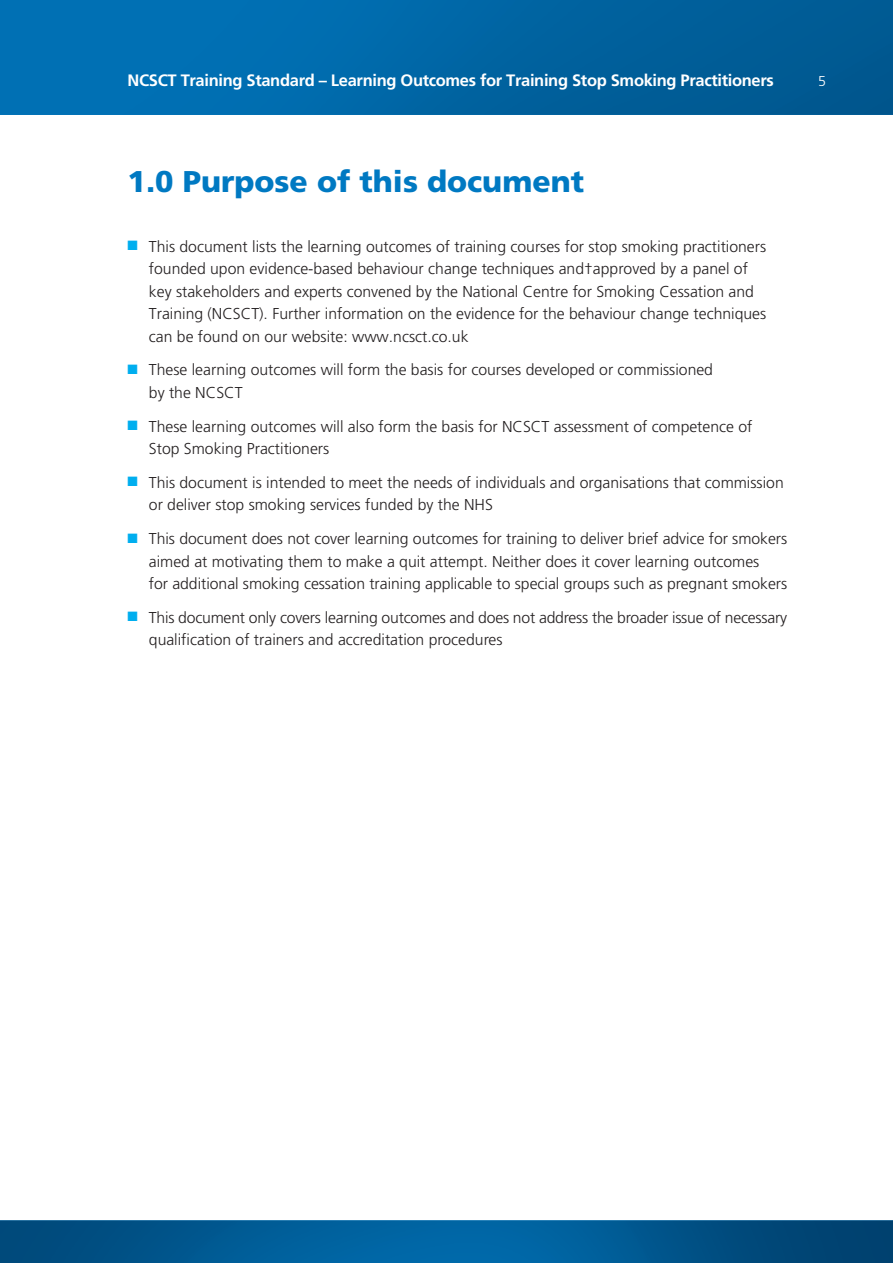
<style>
.page{position:relative;width:893px;height:1263px;background:#fff}
.page>*{position:absolute;margin:0;border:0;box-sizing:border-box;transform-origin:0 0}
.t1{font:900 30px "Frutiger";color:#0079c2}
.t2{font:700 16.5px "Frutiger";letter-spacing:-.02em;color:#fff}
.t3{font:300 15.75px/22.5px "Frutiger";color:#231f20}
.t4{font:300 14.25px "Frutiger";color:#fff}
.s1{color:#00aeef}
</style>
<div class="page">
<img style="left:0;top:0;width:892px;height:1263px">
<p class="t2" style="left:128px;top:73px;width:647px">NCSCT Training Standard – Learning Outcomes for Training Stop Smoking Practitioners</p>
<p class="t4" style="left:818px;top:75px;width:9px">5</p>
<h1 class="t1" style="left:128px;top:169px;width:458px">1.0 Purpose of this document</h1>
<p class="t3" style="left:149px;top:236px;width:618px;text-indent:-21px"><span class="s1">■</span> This document lists the learning outcomes of training courses for stop smoking practitioners founded upon evidence-based behaviour change techniques and†approved by a panel of key stakeholders and experts convened by the National Centre for Smoking Cessation and Training (NCSCT). Further information on the evidence for the behaviour change techniques can be found on our website: www.ncsct.co.uk</p>
<p class="t3" style="left:149px;top:360px;width:565px;text-indent:-21px"><span class="s1">■</span> These learning outcomes will form the basis for courses developed or commissioned by the NCSCT</p>
<p class="t3" style="left:149px;top:416px;width:605px;text-indent:-21px"><span class="s1">■</span> These learning outcomes will also form the basis for NCSCT assessment of competence of<br>Stop Smoking Practitioners</p>
<p class="t3" style="left:149px;top:472px;width:636px;text-indent:-21px"><span class="s1">■</span> This document is intended to meet the needs of individuals and organisations that commission or deliver stop smoking services funded by the NHS</p>
<p class="t3" style="left:149px;top:529px;width:639px;text-indent:-21px"><span class="s1">■</span> This document does not cover learning outcomes for training to deliver brief advice for smokers aimed at motivating them to make a quit attempt. Neither does it cover learning outcomes<br>for additional smoking cessation training applicable to special groups such as pregnant smokers</p>
<p class="t3" style="left:149px;top:607px;width:639px;text-indent:-21px"><span class="s1">■</span> This document only covers learning outcomes and does not address the broader issue of necessary qualification of trainers and accreditation procedures</p>
</div>
